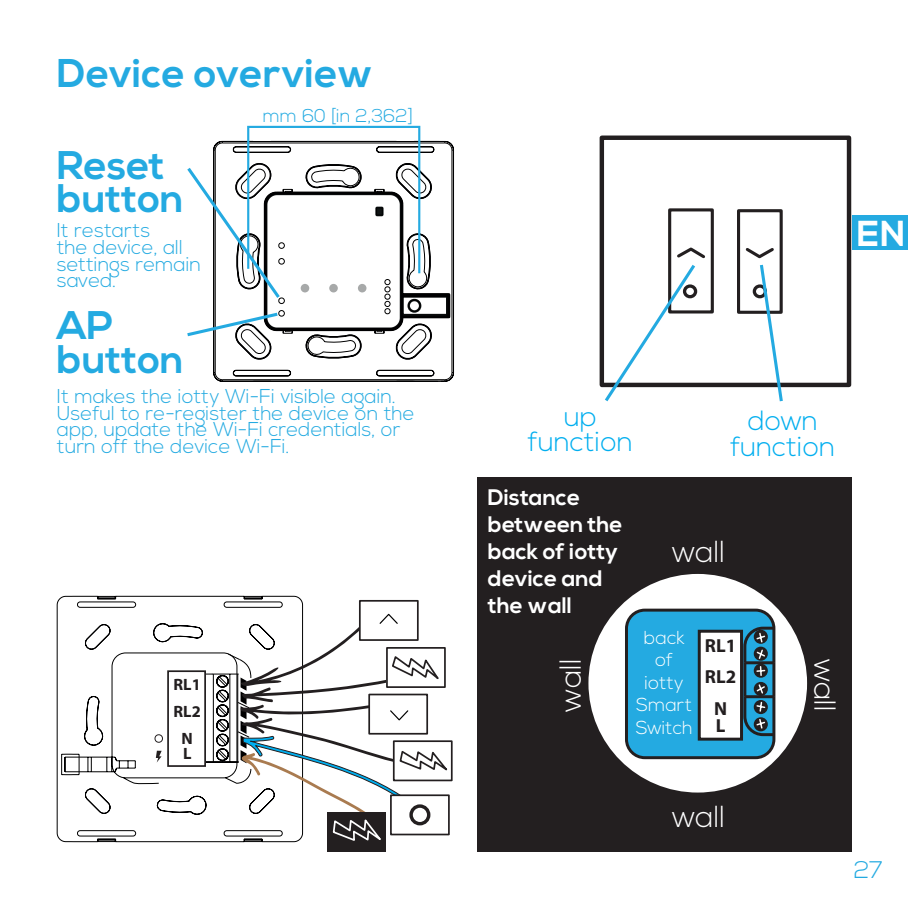
<style>
.page{position:relative;width:908px;height:908px;background:#fff}
.page>*{position:absolute;margin:0;border:0;box-sizing:border-box;transform-origin:0 0}
.Titoli_per_sommario{font:700 40px "Nexa";color:#24aae1}
.info_tecniche_princi{font:700 36px "Nexa";color:#fff}
.t1{font:300 30.4px "Nexa";color:#fff}
.t2{font:300 27.6px/25.6px "Nexa";color:#00aeef;text-align:center}
.t3{font:300 24px "Nexa";color:#24aae1}
.t4{font:700 22.4px/26.8px "Nexa";color:#fff}
.t5{font:300 20px/16.8px "Nexa";color:#24aae1}
.t6{font:300 18.8px/22.4px "Nexa";color:#fff;text-align:center}
.t7{font:700 18.8px/31.2px "Myriad Pro";color:#231f20;text-align:center}
.t8{font:300 18.4px "Nexa";color:#24aae1}
.t9{font:700 16.4px/27.2px "Myriad Pro";color:#231f20;text-align:center}
</style>
<div class="page">
<div style="left:599px;top:135px;width:251px;height:252px;border:4px solid #231f20"></div>
<svg style="left:213px;top:338px;width:237px;height:44px"></svg>
<svg style="left:187px;top:125px;width:263px;height:213px"></svg>
<div style="left:477px;top:477px;width:373px;height:373px;background:#231f20"></div>
<svg style="left:584px;top:570px;width:226px;height:226px;background:#e3e2e2"></svg>
<div style="left:580px;top:566px;width:234px;height:233px;border:7px solid #231f20;border-radius:50%"></div>
<div style="left:626px;top:610px;width:147px;height:147px;background:#24aae1;border-radius:18px"></div>
<div style="left:624px;top:608px;width:151px;height:150px;border:3px solid #231f20;border-radius:18px"></div>
<svg style="left:697px;top:625px;width:80px;height:116px"></svg>
<svg style="left:601px;top:207px;width:114px;height:195px"></svg>
<svg style="left:684px;top:286px;width:11px;height:10px"></svg>
<div style="left:682px;top:284px;width:15px;height:14px;border:3px solid #231f20;border-radius:50%"></div>
<svg style="left:735px;top:209px;width:49px;height:193px"></svg>
<svg style="left:56px;top:595px;width:247px;height:247px"></svg>
<svg style="left:64px;top:625px;width:141px;height:187px"></svg>
<div style="left:167px;top:670px;width:39px;height:96px;border:2px solid #231f20"></div>
<div style="left:359px;top:599px;width:59px;height:41px;border:2px solid #231f20"></div>
<div style="left:327px;top:811px;width:58px;height:39px;background:#231f20"></div>
<svg style="left:205px;top:610px;width:248px;height:236px"></svg>
<svg style="left:156px;top:750px;width:6px;height:12px"></svg>
<svg style="left:153px;top:732px;width:10px;height:11px"></svg>
<div style="left:852px;top:215px;width:55px;height:34px;background:#24aae1"></div>
<p class="Titoli_per_sommario" style="left:57px;top:50px;width:318px">Device overview</p>
<p class="t8" style="left:263px;top:105px;width:152px">mm 60 [in 2,362]</p>
<p class="Titoli_per_sommario" style="left:57px;top:142px;width:110px">Reset</p>
<p class="Titoli_per_sommario" style="left:57px;top:175px;width:128px">button</p>
<p class="t5" style="left:57px;top:223px;width:146px">It restarts<br>the device, all settings remain saved.</p>
<p class="Titoli_per_sommario" style="left:57px;top:302px;width:58px">AP</p>
<p class="Titoli_per_sommario" style="left:57px;top:335px;width:128px">button</p>
<p class="t5" style="left:57px;top:388px;width:340px">It makes the iotty Wi-Fi visible again.</p>
<p class="t5" style="left:57px;top:405px;width:359px">Useful to re-register the device on the app, update the Wi-Fi credentials, or turn off the device Wi-Fi.</p>
<p class="t9" style="left:173px;top:669px;width:29px">RL1<br>RL2<br>N</p>
<p class="t9" style="left:183px;top:739px;width:10px">L</p>
<p class="info_tecniche_princi" style="left:856px;top:212px;width:50px">EN</p>
<p class="t2" style="left:527px;top:404px;width:106px">up function</p>
<p class="t2" style="left:730px;top:409px;width:106px">down function</p>
<p class="t4" style="left:487px;top:484px;width:136px">Distance between the back of iotty device and the wall</p>
<p class="t1" style="left:552px;top:711px;width:54px;rotate:-90deg">wall</p>
<p class="t1" style="left:671px;top:534px;width:54px">wall</p>
<p class="t6" style="left:635px;top:626px;width:58px">back of iotty<br>Smart<br>Switch</p>
<p class="t7" style="left:704px;top:629px;width:33px">RL1<br>RL2<br>N</p>
<p class="t7" style="left:715px;top:709px;width:11px">L</p>
<p class="t1" style="left:842px;top:658px;width:54px;rotate:90deg">wall</p>
<p class="t1" style="left:671px;top:798px;width:54px">wall</p>
<p class="t3" style="left:853px;top:855px;width:31px">27</p>
</div>
